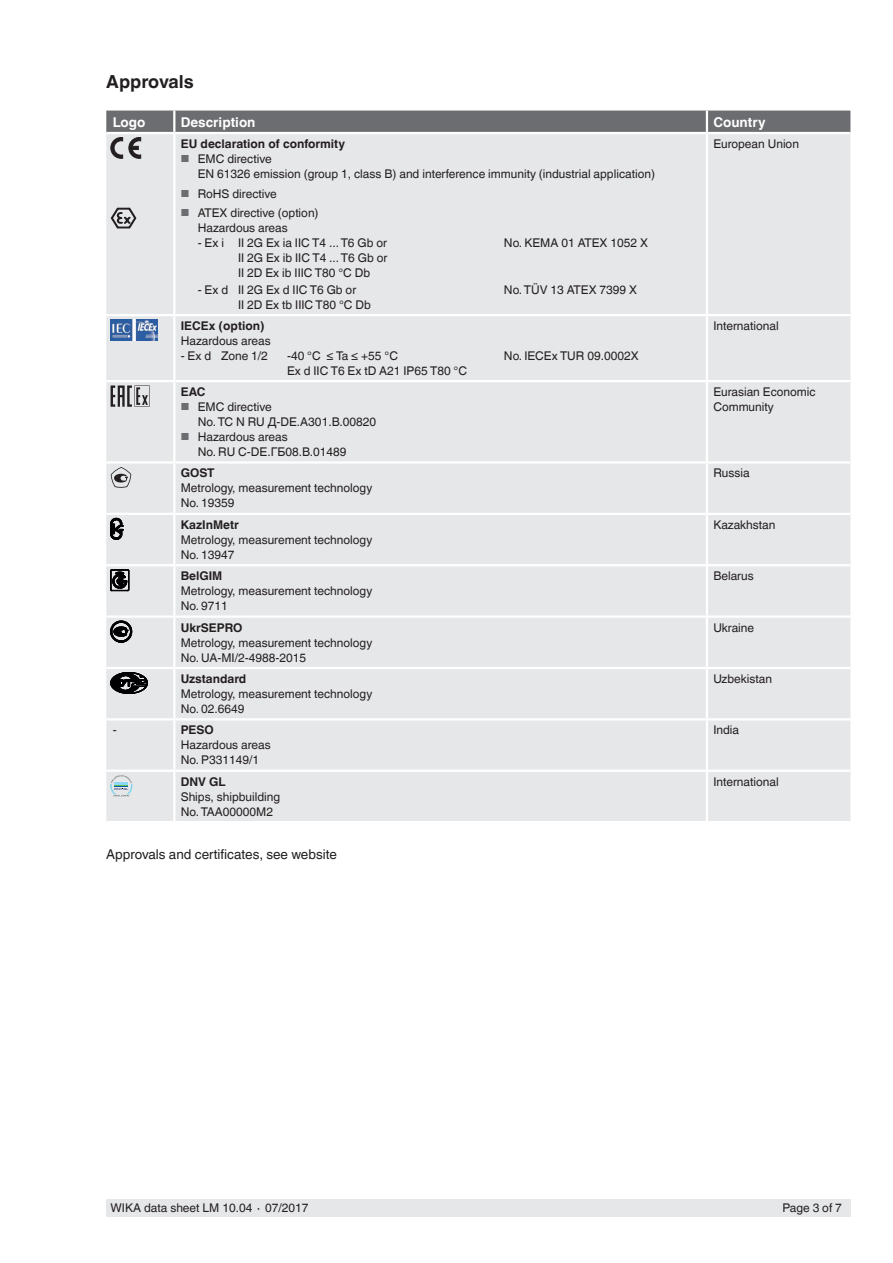
<style>
.page{position:relative;width:893px;height:1263px;background:#fff}
.page>*{position:absolute;margin:0;border:0;box-sizing:border-box;transform-origin:0 0}
.t1{font:700 18px "Helvetica World";color:#231f20}
.t2{font:13.5px "Helvetica World";color:#231f20}
.t3{font:700 13.5px "Helvetica World";color:#fff}
.t4{font:12px/15px "Helvetica World";color:#231f20}
.t5{font:700 12px "Helvetica World";color:#231f20}
.s1{font-size:10.2px;color:#6c6d70}
</style>
<div class="page">
<div style="left:106px;top:1199px;width:744px;height:17px;background:#e6e7e9"></div>
<div style="left:106px;top:158px;width:744px;height:663px;background:#e6e7e9"></div>
<hr style="left:174px;top:380px;width:533px;height:2px;background:#fff">
<hr style="left:174px;top:461px;width:533px;height:3px;background:#fff">
<hr style="left:174px;top:513px;width:533px;height:2px;background:#fff">
<hr style="left:174px;top:770px;width:533px;height:2px;background:#fff">
<hr style="left:106px;top:718px;width:68px;height:2px;background:#fff">
<hr style="left:174px;top:718px;width:533px;height:2px;background:#fff">
<hr style="left:173px;top:720px;width:2px;height:50px;background:#fff">
<hr style="left:707px;top:718px;width:143px;height:2px;background:#fff">
<hr style="left:706px;top:720px;width:2px;height:50px;background:#fff">
<hr style="left:173px;top:515px;width:2px;height:49px;background:#fff">
<hr style="left:706px;top:515px;width:2px;height:49px;background:#fff">
<hr style="left:173px;top:566px;width:2px;height:49px;background:#fff">
<hr style="left:706px;top:566px;width:2px;height:49px;background:#fff">
<hr style="left:174px;top:615px;width:533px;height:3px;background:#fff">
<hr style="left:173px;top:618px;width:2px;height:49px;background:#fff">
<hr style="left:707px;top:615px;width:143px;height:3px;background:#fff">
<hr style="left:706px;top:618px;width:2px;height:49px;background:#fff">
<hr style="left:174px;top:667px;width:533px;height:2px;background:#fff">
<hr style="left:707px;top:667px;width:143px;height:2px;background:#fff">
<hr style="left:106px;top:615px;width:68px;height:3px;background:#fff">
<hr style="left:106px;top:667px;width:68px;height:2px;background:#fff">
<hr style="left:106px;top:564px;width:68px;height:2px;background:#fff">
<hr style="left:174px;top:564px;width:533px;height:2px;background:#fff">
<hr style="left:707px;top:564px;width:143px;height:2px;background:#fff">
<hr style="left:106px;top:314px;width:68px;height:2px;background:#fff">
<hr style="left:173px;top:669px;width:2px;height:49px;background:#fff">
<hr style="left:706px;top:669px;width:2px;height:49px;background:#fff">
<hr style="left:174px;top:314px;width:533px;height:2px;background:#fff">
<hr style="left:707px;top:314px;width:143px;height:2px;background:#fff">
<hr style="left:106px;top:380px;width:68px;height:2px;background:#fff">
<hr style="left:106px;top:513px;width:68px;height:2px;background:#fff">
<hr style="left:106px;top:770px;width:68px;height:2px;background:#fff">
<hr style="left:707px;top:380px;width:143px;height:2px;background:#fff">
<hr style="left:707px;top:513px;width:143px;height:2px;background:#fff">
<hr style="left:707px;top:770px;width:143px;height:2px;background:#fff">
<hr style="left:707px;top:461px;width:143px;height:3px;background:#fff">
<hr style="left:106px;top:461px;width:68px;height:3px;background:#fff">
<hr style="left:706px;top:134px;width:2px;height:180px;background:#fff">
<hr style="left:706px;top:316px;width:2px;height:64px;background:#fff">
<hr style="left:173px;top:134px;width:2px;height:180px;background:#fff">
<hr style="left:173px;top:316px;width:2px;height:64px;background:#fff">
<hr style="left:706px;top:382px;width:2px;height:79px;background:#fff">
<hr style="left:706px;top:464px;width:2px;height:49px;background:#fff">
<hr style="left:706px;top:772px;width:2px;height:49px;background:#fff">
<hr style="left:173px;top:382px;width:2px;height:79px;background:#fff">
<hr style="left:173px;top:464px;width:2px;height:49px;background:#fff">
<hr style="left:173px;top:772px;width:2px;height:49px;background:#fff">
<svg style="left:106px;top:111px;width:744px;height:47px;background:#afb0b3"></svg>
<svg style="left:111px;top:208px;width:26px;height:21px"></svg>
<img style="left:111px;top:319px;width:46px;height:22px">
<svg style="left:111px;top:385px;width:39px;height:22px"></svg>
<svg style="left:111px;top:467px;width:20px;height:21px"></svg>
<svg style="left:111px;top:518px;width:12px;height:21px"></svg>
<svg style="left:111px;top:570px;width:18px;height:21px"></svg>
<svg style="left:111px;top:621px;width:21px;height:21px"></svg>
<svg style="left:111px;top:672px;width:37px;height:22px"></svg>
<svg style="left:111px;top:775px;width:21px;height:22px"></svg>
<h1 class="t1" style="left:106px;top:72px;width:89px">Approvals</h1>
<p class="t3" style="left:113px;top:114px;width:34px">Logo</p>
<p class="t3" style="left:181px;top:114px;width:76px">Description</p>
<p class="t3" style="left:713px;top:114px;width:54px">Country</p>
<p class="t5" style="left:181px;top:137px;width:166px">EU declaration of conformity</p>
<p class="t4" style="left:198px;top:151px;width:459px;text-indent:-17px"><span class="s1">■</span> EMC directive<br>EN 61326 emission (group 1, class B) and interference immunity (industrial application)</p>
<p class="t4" style="left:181px;top:186px;width:98px"><span class="s1">■</span> RoHS directive</p>
<p class="t4" style="left:198px;top:205px;width:122px;text-indent:-17px"><span class="s1">■</span> ATEX directive (option)<br>Hazardous areas</p>
<p class="t4" style="left:238px;top:235px;width:151px;text-align:justify;text-indent:-40px">- Ex i II 2G Ex ia IIC T4 ... T6 Gb or II 2G Ex ib IIC T4 ... T6 Gb or II 2D Ex ib IIIC T80 °C Db</p>
<p class="t4" style="left:504px;top:235px;width:146px">No. KEMA 01 ATEX 1052 X</p>
<p class="t4" style="left:238px;top:282px;width:134px;text-indent:-40px">- Ex d II 2G Ex d IIC T6 Gb or<br>II 2D Ex tb IIIC T80 °C Db</p>
<p class="t4" style="left:504px;top:282px;width:135px">No. TÜV 13 ATEX 7399 X</p>
<p class="t4" style="left:713px;top:136px;width:87px">European Union</p>
<p class="t5" style="left:181px;top:319px;width:85px">IECEx (option)</p>
<p class="t4" style="left:181px;top:333px;width:92px">Hazardous areas</p>
<p class="t4" style="left:181px;top:348px;width:89px">- Ex d Zone 1/2</p>
<p class="t4" style="left:287px;top:348px;width:182px">-40 °C ≤ Ta ≤ +55 °C<br>Ex d IIC T6 Ex tD A21 IP65 T80 °C</p>
<p class="t4" style="left:504px;top:348px;width:136px">No. IECEx TUR 09.0002X</p>
<p class="t4" style="left:713px;top:318px;width:67px">International</p>
<p class="t5" style="left:181px;top:385px;width:26px">EAC</p>
<p class="t4" style="left:198px;top:399px;width:180px;text-indent:-17px"><span class="s1">■</span> EMC directive<br>No. TC N RU Д-DE.A301.B.00820</p>
<p class="t4" style="left:198px;top:429px;width:150px;text-indent:-17px"><span class="s1">■</span> Hazardous areas<br>No. RU C-DE.ГБ08.B.01489</p>
<p class="t4" style="left:713px;top:384px;width:104px">Eurasian Economic<br>Community</p>
<p class="t5" style="left:181px;top:466px;width:35px">GOST</p>
<p class="t4" style="left:181px;top:481px;width:193px">Metrology, measurement technology<br>No. 19359</p>
<p class="t4" style="left:713px;top:466px;width:38px">Russia</p>
<p class="t5" style="left:181px;top:518px;width:60px">KazInMetr</p>
<p class="t4" style="left:181px;top:532px;width:193px">Metrology, measurement technology<br>No. 13947</p>
<p class="t4" style="left:713px;top:517px;width:64px">Kazakhstan</p>
<p class="t5" style="left:181px;top:569px;width:43px">BelGIM</p>
<p class="t4" style="left:181px;top:584px;width:193px">Metrology, measurement technology<br>No. 9711</p>
<p class="t4" style="left:713px;top:569px;width:42px">Belarus</p>
<p class="t5" style="left:181px;top:620px;width:63px">UkrSEPRO</p>
<p class="t4" style="left:181px;top:635px;width:193px">Metrology, measurement technology<br>No. UA-MI/2-4988-2015</p>
<p class="t4" style="left:713px;top:620px;width:42px">Ukraine</p>
<p class="t5" style="left:181px;top:672px;width:67px">Uzstandard</p>
<p class="t4" style="left:181px;top:686px;width:193px">Metrology, measurement technology<br>No. 02.6649</p>
<p class="t4" style="left:713px;top:671px;width:60px">Uzbekistan</p>
<p class="t4" style="left:113px;top:723px;width:5px">-</p>
<p class="t5" style="left:181px;top:723px;width:35px">PESO</p>
<p class="t4" style="left:181px;top:738px;width:92px">Hazardous areas<br>No. P331149/1</p>
<p class="t4" style="left:713px;top:723px;width:27px">India</p>
<p class="t5" style="left:181px;top:775px;width:47px">DNV GL</p>
<p class="t4" style="left:181px;top:789px;width:101px">Ships, shipbuilding<br>No. TAA00000M2</p>
<p class="t4" style="left:713px;top:774px;width:67px">International</p>
<p class="t2" style="left:106px;top:847px;width:232px">Approvals and certificates, see website</p>
<p class="t4" style="left:111px;top:1200px;width:200px">WIKA data sheet LM 10.04 ∙ 07/2017</p>
<p class="t4" style="left:782px;top:1200px;width:61px">Page 3 of 7</p>
</div>
